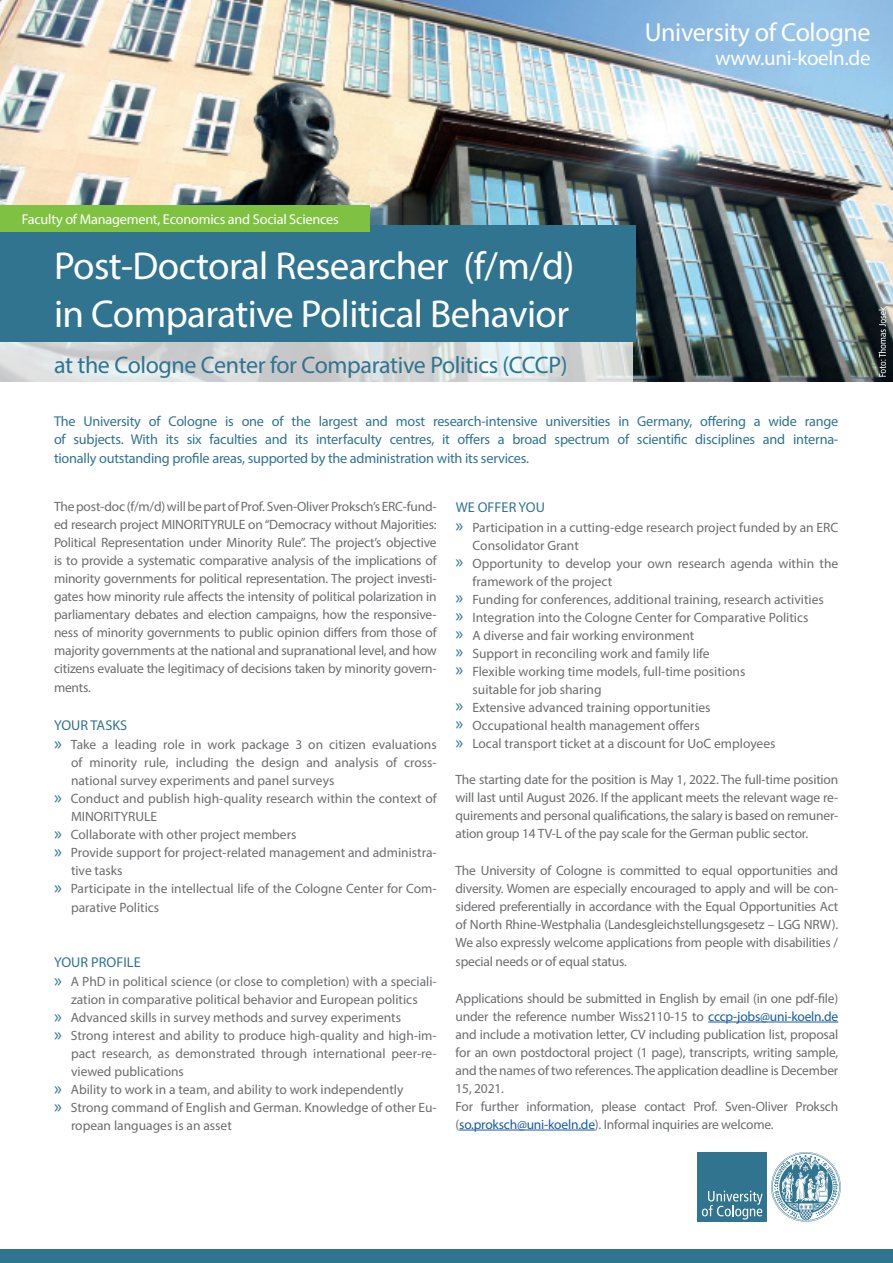
<style>
.page{position:relative;width:893px;height:1263px;background:#fff}
.page>*{position:absolute;margin:0;border:0;box-sizing:border-box;transform-origin:0 0}
.t1{font:39px "Myriad Pro";letter-spacing:-.015em;color:#fff}
.t2{font:26.1px "Myriad Pro";letter-spacing:-.015em;color:#fff}
.t3{font:24px "Myriad Pro";letter-spacing:-.015em;color:#30748f}
.t4{font:21px "Myriad Pro";letter-spacing:-.015em;color:#fff}
.t5{font:14.25px/18.8px "Myriad Pro";letter-spacing:-.015em;color:#30748f;text-align:justify}
.t6{font:14.25px "Myriad Pro";letter-spacing:-.015em;color:#fff}
.t7{font:14.25px "Myriad Pro";letter-spacing:.005em;color:#30748f}
.Fließtext{font:13.5px/18px "Myriad Pro";color:#6c6d70}
.s1{font-size:18.75px;color:#30748f}
.s2{color:#175d9e}
</style>
<div class="page">
<img style="left:0;top:0;width:893px;height:382px">
<div style="left:0;top:1249px;width:893px;height:14px;background:#30748f"></div>
<div style="left:0;top:225px;width:635px;height:117px;background:#30748f"></div>
<svg style="left:0;top:342px;width:632px;height:40px;background:#d7dada"></svg>
<svg style="left:878px;top:307px;width:8px;height:70px"></svg>
<hr style="left:708px;top:1022px;width:130px;height:1px;background:#175d9e">
<hr style="left:459px;top:1130px;width:136px;height:1px;background:#175d9e">
<div style="left:698px;top:1152px;width:69px;height:69px;background:#30748f"></div>
<svg style="left:771px;top:1152px;width:70px;height:70px"></svg>
<svg style="left:702px;top:1191px;width:61px;height:28px"></svg>
<div style="left:0;top:205px;width:370px;height:27px;background:#7fc241"></div>
<p class="t6" style="left:22px;top:210px;width:319px">Faculty of Management, Economics and Social Sciences</p>
<p class="t1" style="left:54px;top:242px;width:522px">Post-Doctoral Researcher (f/m/d)</p>
<p class="t1" style="left:54px;top:289px;width:517px">in Comparative Political Behavior</p>
<p class="t3" style="left:54px;top:350px;width:515px">at the Cologne Center for Comparative Politics (CCCP)</p>
<p class="t2" style="left:645px;top:16px;width:227px">University of Cologne</p>
<p class="t4" style="left:715px;top:45px;width:157px">www.uni-koeln.de</p>
<p class="t5" style="left:54px;top:411px;width:786px">The University of Cologne is one of the largest and most research-intensive universities in Germany, offering a wide range of subjects. With its six faculties and its interfaculty centres, it offers a broad spectrum of scientific disciplines and interna&shy;tionally outstanding profile areas, supported by the administration with its services.</p>
<p class="t7" style="left:456px;top:498px;width:91px">WE OFFER YOU</p>
<p class="Fließtext" style="left:473px;top:518px;width:367px;text-indent:-17px"><span class="s1">»</span> Participation in a cutting-edge research project funded by an ERC<br>Consolidator Grant</p>
<p class="Fließtext" style="left:473px;top:554px;width:367px;text-indent:-17px"><span class="s1">»</span> Opportunity to develop your own research agenda within the framework of the project</p>
<p class="Fließtext" style="left:456px;top:590px;width:370px"><span class="s1">»</span> Funding for conferences, additional training, research activities</p>
<p class="Fließtext" style="left:456px;top:608px;width:354px"><span class="s1">»</span> Integration into the Cologne Center for Comparative Politics</p>
<p class="Fließtext" style="left:456px;top:626px;width:240px"><span class="s1">»</span> A diverse and fair working environment</p>
<p class="Fließtext" style="left:456px;top:644px;width:256px"><span class="s1">»</span> Support in reconciling work and family life</p>
<p class="Fließtext" style="left:473px;top:662px;width:274px;text-indent:-17px"><span class="s1">»</span> Flexible working time models, full-time positions suitable for job sharing</p>
<p class="Fließtext" style="left:456px;top:698px;width:257px"><span class="s1">»</span> Extensive advanced training opportunities</p>
<p class="Fließtext" style="left:456px;top:716px;width:246px"><span class="s1">»</span> Occupational health management offers</p>
<p class="Fließtext" style="left:456px;top:735px;width:321px"><span class="s1">»</span> Local transport ticket at a discount for UoC employees</p>
<p class="Fließtext" style="left:456px;top:770px;width:384px;text-align:justify">The starting date for the position is May 1, 2022. The full-time position will last until August 2026. If the applicant meets the relevant wage re&shy;quirements and personal qualifications, the salary is based on remuner&shy;ation group 14 TV-L of the pay scale for the German public sector.</p>
<p class="Fließtext" style="left:456px;top:861px;width:384px;text-align:justify">The University of Cologne is committed to equal opportunities and diversity. Women are especially encouraged to apply and will be con&shy;sidered preferentially in accordance with the Equal Opportunities Act of North Rhine-Westphalia (Landesgleichstellungsgesetz – LGG NRW).<br>We also expressly welcome applications from people with disabilities / special needs or of equal status.</p>
<p class="Fließtext" style="left:456px;top:989px;width:384px;text-align:justify">Applications should be submitted in English by email (in one pdf-file) under the reference number Wiss2110-15 to <span class="s2">cccp-jobs@uni-koeln.de </span>and include a motivation letter, CV including publication list, proposal for an own postdoctoral project (1 page), transcripts, writing sample, and the names of two references. The application deadline is December 15, 2021.</p>
<p class="Fließtext" style="left:456px;top:1097px;width:384px">For further information, please contact Prof. Sven-Oliver Proksch (<span class="s2">so.proksch@uni-koeln.de</span>). Informal inquiries are welcome.</p>
<p class="Fließtext" style="left:54px;top:498px;width:384px;text-align:justify">The post-doc (f/m/d) will be part of Prof. Sven-Oliver Proksch’s ERC-fund&shy;ed research project MINORITYRULE on “Democracy without Majorities:<br>Political Representation under Minority Rule”. The project’s objective is to provide a systematic comparative analysis of the implications of minority governments for political representation. The project investi&shy;gates how minority rule affects the intensity of political polarization in parliamentary debates and election campaigns, how the responsive&shy;ness of minority governments to public opinion differs from those of majority governments at the national and supranational level, and how citizens evaluate the legitimacy of decisions taken by minority govern&shy;ments.</p>
<p class="t7" style="left:54px;top:716px;width:75px">YOUR TASKS</p>
<p class="Fließtext" style="left:71px;top:735px;width:367px;text-align:justify;text-indent:-17px"><span class="s1">»</span> Take a leading role in work package 3 on citizen evaluations of minority rule, including the design and analysis of cross&shy;national survey experiments and panel surveys</p>
<p class="Fließtext" style="left:71px;top:789px;width:367px;text-indent:-17px"><span class="s1">»</span> Conduct and publish high-quality research within the context of<br>MINORITYRULE</p>
<p class="Fließtext" style="left:54px;top:825px;width:244px"><span class="s1">»</span> Collaborate with other project members</p>
<p class="Fließtext" style="left:71px;top:843px;width:367px;text-indent:-17px"><span class="s1">»</span> Provide support for project-related management and administra&shy;tive tasks</p>
<p class="Fließtext" style="left:71px;top:879px;width:367px;line-height:18.8px;text-indent:-17px"><span class="s1">»</span> Participate in the intellectual life of the Cologne Center for Com&shy;parative Politics</p>
<p class="t7" style="left:54px;top:953px;width:88px">YOUR PROFILE</p>
<p class="Fließtext" style="left:54px;top:972px;width:384px;text-align:center"><span class="s1">»</span> A PhD in political science (or close to completion) with a speciali&shy;zation in comparative political behavior and European politics</p>
<p class="Fließtext" style="left:54px;top:1008px;width:349px"><span class="s1">»</span> Advanced skills in survey methods and survey experiments</p>
<p class="Fließtext" style="left:71px;top:1026px;width:367px;text-align:justify;text-indent:-17px"><span class="s1">»</span> Strong interest and ability to produce high-quality and high-im&shy;pact research, as demonstrated through international peer-re&shy;viewed publications</p>
<p class="Fließtext" style="left:54px;top:1080px;width:351px"><span class="s1">»</span> Ability to work in a team, and ability to work independently</p>
<p class="Fließtext" style="left:71px;top:1098px;width:367px;text-indent:-17px"><span class="s1">»</span> Strong command of English and German. Knowledge of other Eu&shy;ropean languages is an asset</p>
</div>
